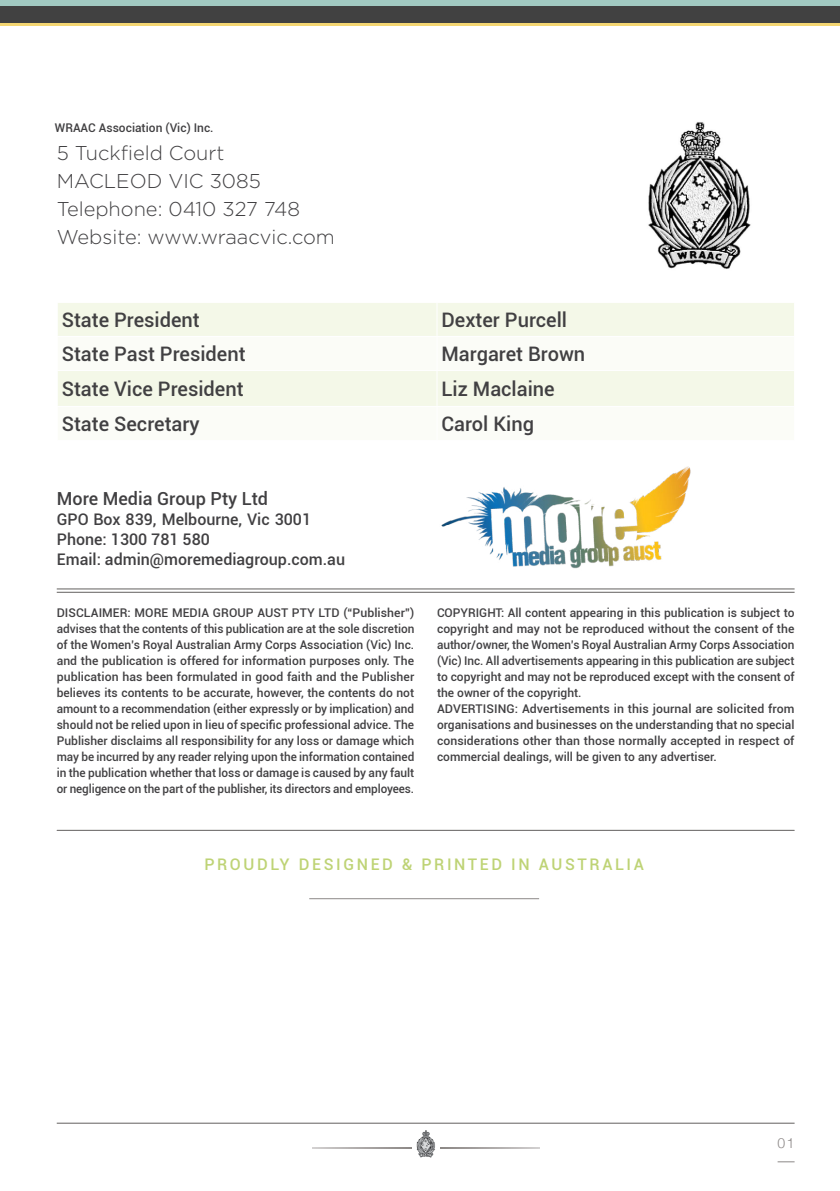
<style>
.page{position:relative;width:840px;height:1191px;background:#fff}
.page>*{position:absolute;margin:0;border:0;box-sizing:border-box;transform-origin:0 0}
.t1{font:500 20px "Roboto";color:#414042}
.t2{font:300 20px/28px "Gotham";color:#414042}
.t3{font:500 18px "Roboto";color:#414042}
.t4{font:500 16px/20px "Roboto";color:#414042}
.t5{font:500 16px "Roboto";letter-spacing:.16em;color:#bed375}
.t6{font:300 14px "Helvetica Neue";color:#8c8887}
.t7{font:500 12px/16px "Roboto";color:#414042;text-align:justify}
</style>
<div class="page">
<svg style="left:777px;top:1161px;width:17px;height:1px"></svg>
<div style="left:0;top:6px;width:839px;height:17px;background:#414141"></div>
<hr style="left:0;top:23px;width:839px;height:3px;background:#f4d672">
<div style="left:0;top:0;width:839px;height:6px;background:#a1c9c1"></div>
<hr style="left:57px;top:1122px;width:737px;height:1px;background:#63605f">
<svg style="left:440px;top:1147px;width:99px;height:1px"></svg>
<svg style="left:312px;top:1147px;width:99px;height:1px"></svg>
<img style="left:416px;top:1130px;width:19px;height:27px">
<hr style="left:57px;top:588px;width:737px;height:1px;background:#63605f">
<hr style="left:57px;top:592px;width:737px;height:1px;background:#63605f">
<div style="left:58px;top:303px;width:735px;height:33px;background:#f4f8e8"></div>
<div style="left:58px;top:371px;width:735px;height:35px;background:#f4f8e8"></div>
<hr style="left:436px;top:303px;width:1px;height:33px;background:#fff">
<hr style="left:436px;top:371px;width:1px;height:35px;background:#fff">
<hr style="left:57px;top:830px;width:736px;height:1px;background:#63605f">
<hr style="left:309px;top:898px;width:230px;height:1px;background:#8c8887">
<img style="left:441px;top:466px;width:250px;height:103px">
<img style="left:648px;top:122px;width:103px;height:147px">
<p class="t7" style="left:55px;top:120px;width:160px">WRAAC Association (Vic) Inc.</p>
<h1 class="t2" style="left:57px;top:139px;width:279px">5 Tuckfield Court<br>MACLEOD VIC 3085<br>Telephone: 0410 327 748<br>Website: www.wraacvic.com</h1>
<h1 class="t1" style="left:62px;top:306px;width:139px">State President</h1>
<h1 class="t1" style="left:441px;top:306px;width:127px">Dexter Purcell</h1>
<h1 class="t1" style="left:62px;top:340px;width:185px">State Past President</h1>
<h1 class="t1" style="left:441px;top:340px;width:145px">Margaret Brown</h1>
<h1 class="t1" style="left:62px;top:375px;width:183px">State Vice President</h1>
<h1 class="t1" style="left:441px;top:375px;width:115px">Liz Maclaine</h1>
<h1 class="t1" style="left:62px;top:410px;width:139px">State Secretary</h1>
<h1 class="t1" style="left:441px;top:410px;width:94px">Carol King</h1>
<h2 class="t3" style="left:57px;top:485px;width:213px">More Media Group Pty Ltd</h2>
<h3 class="t4" style="left:57px;top:508px;width:289px">GPO Box 839, Melbourne, Vic 3001<br>Phone: 1300 781 580<br>Email: admin@moremediagroup.com.au</h3>
<p class="t7" style="left:57px;top:604px;width:359px">DISCLAIMER: MORE MEDIA GROUP AUST PTY LTD (“Publisher”) advises that the contents of this publication are at the sole discretion of the Women’s Royal Australian Army Corps Association (Vic) Inc. and the publication is offered for information purposes only. The publication has been formulated in good faith and the Publisher believes its contents to be accurate, however, the contents do not amount to a recommendation (either expressly or by implication) and should not be relied upon in lieu of specific professional advice. The Publisher disclaims all responsibility for any loss or damage which may be incurred by any reader relying upon the information contained in the publication whether that loss or damage is caused by any fault or negligence on the part of the publisher, its directors and employees.</p>
<p class="t7" style="left:437px;top:604px;width:359px;text-align:left">COPYRIGHT: All content appearing in this publication is subject to copyright and may not be reproduced without the consent of the author/owner, the Women’s Royal Australian Army Corps Association (Vic) Inc. All advertisements appearing in this publication are subject to copyright and may not be reproduced except with the consent of the owner of the copyright.<br>ADVERTISING: Advertisements in this journal are solicited from organisations and businesses on the understanding that no special considerations other than those normally accepted in respect of commercial dealings, will be given to any advertiser.</p>
<h3 class="t5" style="left:204px;top:852px;width:441px">PROUDLY DESIGNED &amp; PRINTED IN AUSTRALIA</h3>
<p class="t6" style="left:777px;top:1131px;width:18px">01</p>
</div>
